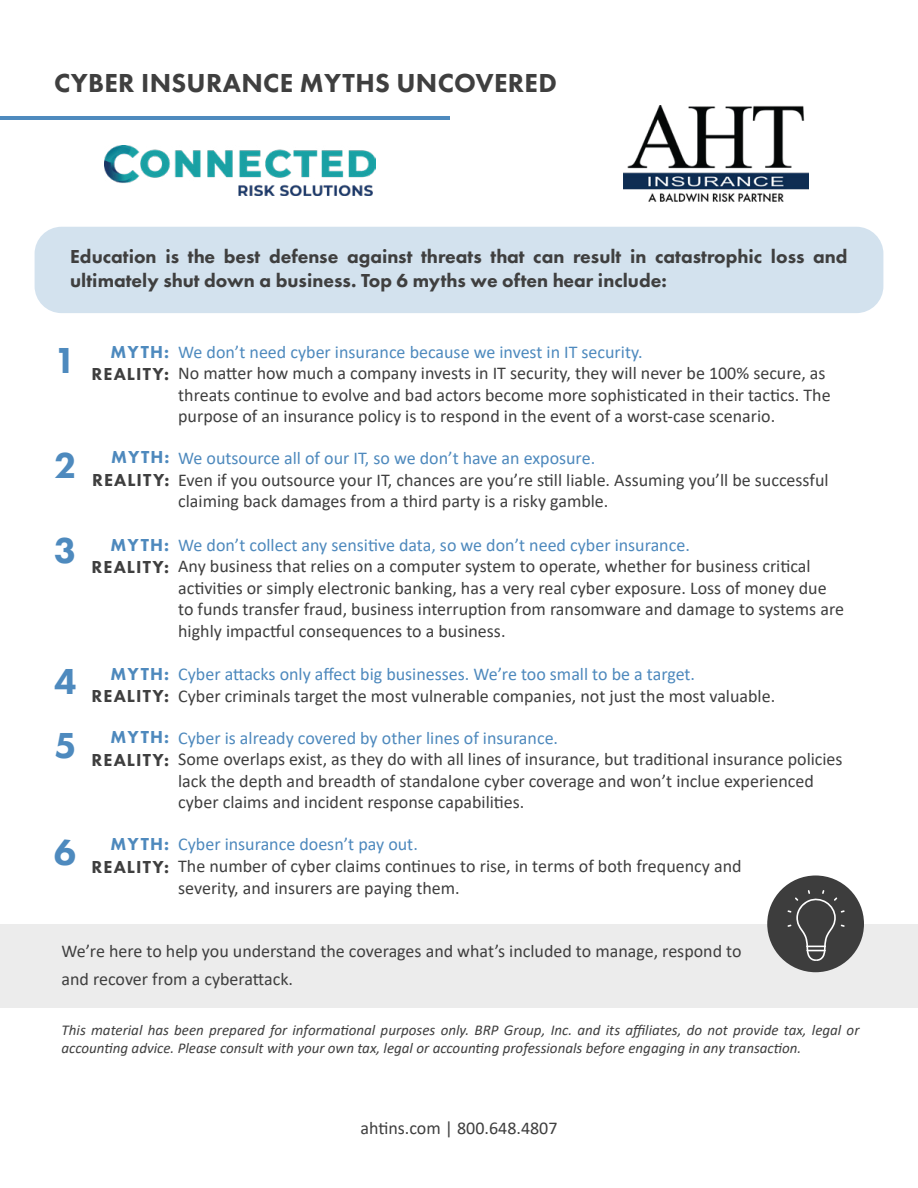
<style>
.page{position:relative;width:918px;height:1188px;background:#fff}
.page>*{position:absolute;margin:0;border:0;box-sizing:border-box;transform-origin:0 0}
.t1{font:800 37.5px/64.5px "Futura PT";color:#4e8abe}
.t2{font:800 27px "Futura PT";letter-spacing:.01em;color:#3f3f3f}
.t3{font:800 19.5px/23.4px "Futura PT";color:#3f3f3f}
.t4{font:18px/21.6px "Calibri";color:#3f3f3f}
.t5{font:18px "Calibri";color:#4e89bd}
.t6{font:18px "Calibri";color:#4e8abe}
.t7{font:800 18px "Futura PT";letter-spacing:.06em;color:#3f3f3f}
.t8{font:800 18px "Futura PT";letter-spacing:.06em;color:#4e89bd}
.t9{font:800 18px "Futura PT";color:#4e8abe}
.t10{font:italic 15px/18px "Calibri";color:#3f3f3f}
</style>
<div class="page">
<div style="left:35px;top:227px;width:848px;height:86px;background:#d3e2ee;border-radius:27px"></div>
<div style="left:0;top:924px;width:918px;height:84px;background:#ececec"></div>
<div style="left:767px;top:876px;width:97px;height:96px;background:#3d3d3d;border-radius:50%"></div>
<svg style="left:787px;top:890px;width:58px;height:71px"></svg>
<hr style="left:0;top:117px;width:449px;height:3px;background:#4e8abe">
<img style="left:105px;top:146px;width:270px;height:50px">
<img style="left:624px;top:106px;width:184px;height:95px">
<h2 class="t2" style="left:54px;top:66px;width:504px">CYBER INSURANCE MYTHS UNCOVERED</h2>
<p class="t3" style="left:70px;top:245px;width:779px">Education is the best defense against threats that can result in catastrophic loss and ultimately shut down a business. Top 6 myths we often hear include:</p>
<h1 class="t1" style="left:54px;top:327px;width:24px">1</h1>
<h1 class="t1" style="left:54px;top:433px;width:24px">2</h1>
<h1 class="t1" style="left:54px;top:518px;width:24px">3</h1>
<h1 class="t1" style="left:54px;top:648px;width:24px">4<br>5</h1>
<h1 class="t1" style="left:54px;top:820px;width:24px">6</h1>
<p class="t9" style="left:110px;top:341px;width:60px">MYTH:</p>
<p class="t7" style="left:92px;top:363px;width:79px">REALITY:</p>
<p class="t8" style="left:111px;top:446px;width:60px">MYTH:</p>
<p class="t7" style="left:92px;top:469px;width:79px">REALITY:</p>
<p class="t8" style="left:110px;top:533px;width:60px">MYTH:</p>
<p class="t7" style="left:92px;top:556px;width:79px">REALITY:</p>
<p class="t8" style="left:110px;top:663px;width:60px">MYTH:</p>
<p class="t7" style="left:92px;top:685px;width:79px">REALITY:</p>
<p class="t8" style="left:110px;top:726px;width:60px">MYTH:</p>
<p class="t7" style="left:92px;top:749px;width:79px">REALITY:</p>
<p class="t8" style="left:110px;top:833px;width:60px">MYTH:</p>
<p class="t7" style="left:92px;top:856px;width:79px">REALITY:</p>
<p class="t6" style="left:178px;top:339px;width:466px">We don’t need cyber insurance because we invest in IT security.</p>
<p class="t4" style="left:178px;top:362px;width:654px">No matter how much a company invests in IT security, they will never be 100% secure, as threats continue to evolve and bad actors become more sophisticated in their tactics. The purpose of an insurance policy is to respond in the event of a worst-case scenario.</p>
<p class="t5" style="left:178px;top:446px;width:419px">We outsource all of our IT, so we don’t have an exposure.</p>
<p class="t4" style="left:178px;top:469px;width:652px">Even if you outsource your IT, chances are you’re still liable. Assuming you’ll be successful claiming back damages from a third party is a risky gamble.</p>
<p class="t5" style="left:178px;top:532px;width:513px">We don’t collect any sensitive data, so we don’t need cyber insurance.</p>
<p class="t4" style="left:178px;top:555px;width:667px">Any business that relies on a computer system to operate, whether for business critical activities or simply electronic banking, has a very real cyber exposure. Loss of money due to funds transfer fraud, business interruption from ransomware and damage to systems are highly impactful consequences to a business.</p>
<p class="t5" style="left:178px;top:662px;width:518px">Cyber attacks only affect big businesses. We’re too small to be a target.</p>
<p class="t4" style="left:178px;top:685px;width:599px">Cyber criminals target the most vulnerable companies, not just the most valuable.</p>
<p class="t5" style="left:178px;top:725px;width:381px">Cyber is already covered by other lines of insurance.</p>
<p class="t4" style="left:178px;top:748px;width:666px">Some overlaps exist, as they do with all lines of insurance, but traditional insurance policies lack the depth and breadth of standalone cyber coverage and won’t inclue experienced cyber claims and incident response capabilities.</p>
<p class="t5" style="left:178px;top:832px;width:241px">Cyber insurance doesn’t pay out.</p>
<p class="t4" style="left:178px;top:855px;width:565px">The number of cyber claims continues to rise, in terms of both frequency and severity, and insurers are paying them.</p>
<p class="t4" style="left:62px;top:936px;width:682px;line-height:28.3px">We’re here to help you understand the coverages and what’s included to manage, respond to and recover from a cyberattack.</p>
<p class="t10" style="left:62px;top:1020px;width:799px">This material has been prepared for informational purposes only. BRP Group, Inc. and its affiliates, do not provide tax, legal or accounting advice. Please consult with your own tax, legal or accounting professionals before engaging in any transaction.</p>
<p class="t4" style="left:360px;top:1117px;width:199px">ahtins.com | 800.648.4807</p>
</div>
